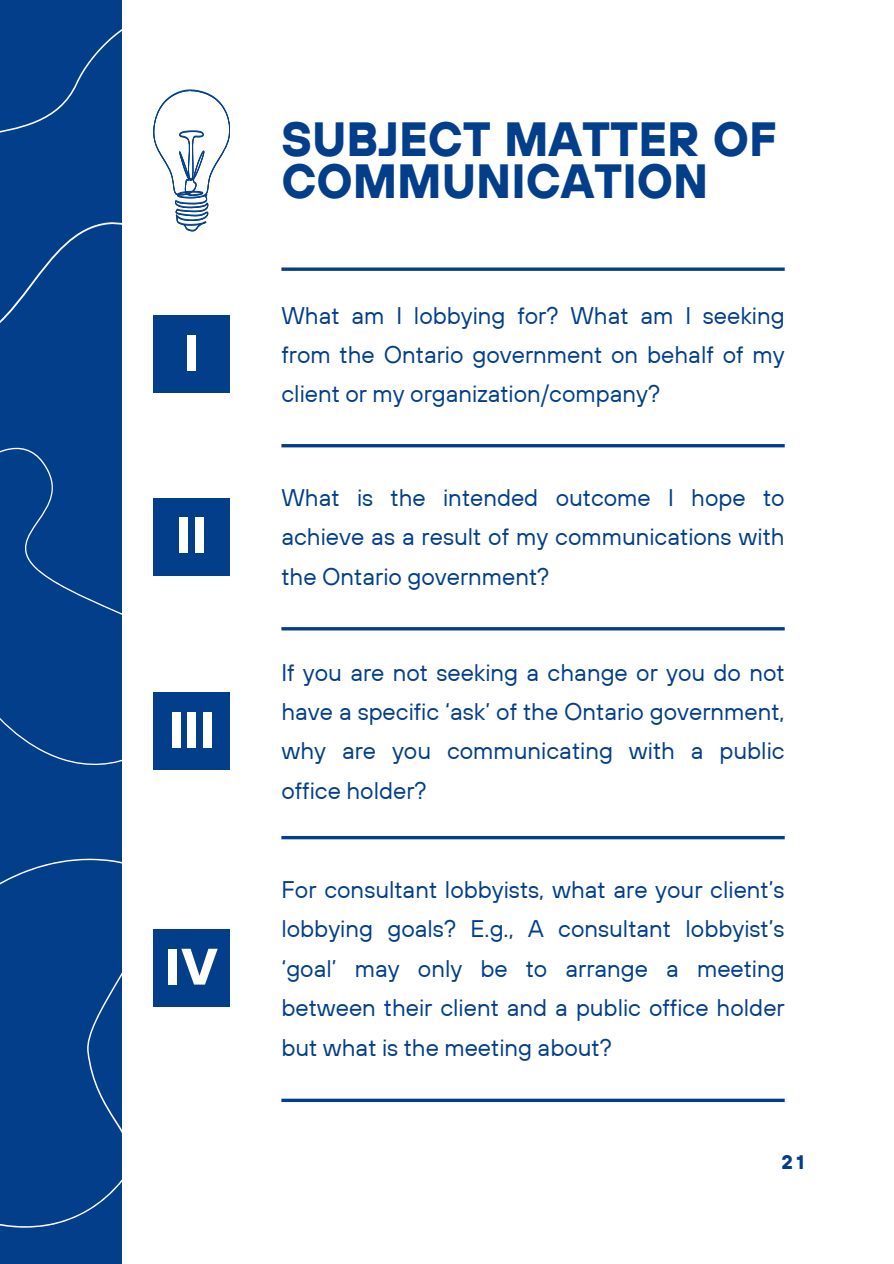
<style>
.page{position:relative;width:894px;height:1264px;background:#fff}
.page>*{position:absolute;margin:0;border:0;box-sizing:border-box;transform-origin:0 0}
.t1{font:700 51px "Poppins";letter-spacing:.01em;color:#fff}
.t2{font:700 47.85px/42.8px "TT Hoves";color:#023e8a}
.t3{font:24px/39.3px "TT Hoves";color:#023e8a;text-align:justify}
.t4{font:700 19.5px "TT Hoves";color:#023e8a}
</style>
<div class="page">
<hr style="left:281px;top:444px;width:503px;height:3px;background:#023e8a">
<hr style="left:281px;top:627px;width:503px;height:3px;background:#023e8a">
<hr style="left:281px;top:836px;width:503px;height:3px;background:#023e8a">
<svg style="left:281px;top:1098px;width:503px;height:4px;background:#2c5e9d"></svg>
<svg style="left:323px;top:267px;width:461px;height:4px;background:#295b9b"></svg>
<div style="left:0;top:0;width:122px;height:1263px;background:#023e8a"></div>
<svg style="left:0;top:858px;width:163px;height:370px"></svg>
<svg style="left:0;top:464px;width:230px;height:306px"></svg>
<div style="left:153px;top:692px;width:77px;height:77px;background:#023e8a"></div>
<div style="left:153px;top:929px;width:77px;height:77px;background:#023e8a"></div>
<svg style="left:0;top:29px;width:323px;height:435px"></svg>
<svg style="left:153px;top:89px;width:77px;height:142px"></svg>
<p class="t1" style="left:184px;top:317px;width:17px">I</p>
<h1 class="t1" style="left:176px;top:499px;width:32px">II</h1>
<p class="t1" style="left:168px;top:694px;width:48px">III</p>
<p class="t1" style="left:165px;top:931px;width:54px">IV</p>
<p class="t2" style="left:281px;top:116px;width:497px">SUBJECT MATTER OF<br>COMMUNICATION</p>
<p class="t3" style="left:281px;top:295px;width:504px">What am I lobbying for? What am I seeking from the Ontario government on behalf of my client or my organization/company?</p>
<p class="t3" style="left:281px;top:477px;width:504px">What is the intended outcome I hope to achieve as a result of my communications with the Ontario government?</p>
<p class="t3" style="left:281px;top:652px;width:504px">If you are not seeking a change or you do not have a specific ‘ask’ of the Ontario government, why are you communicating with a public office holder?</p>
<p class="t3" style="left:281px;top:869px;width:504px">For consultant lobbyists, what are your client’s lobbying goals? E.g., A consultant lobbyist’s ‘goal’ may only be to arrange a meeting between their client and a public office holder but what is the meeting about?</p>
<p class="t4" style="left:781px;top:1149px;width:24px">21</p>
</div>
